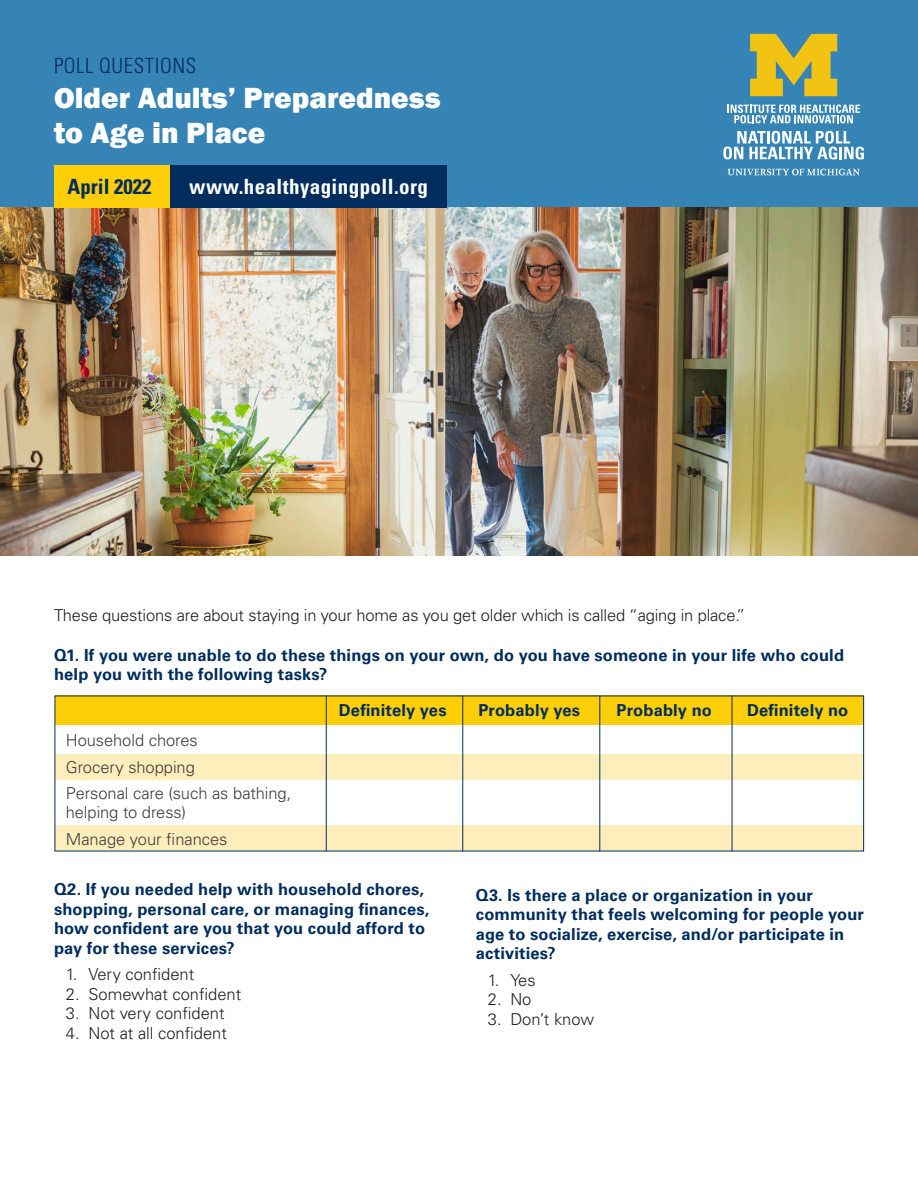
<style>
.page{position:relative;width:918px;height:1188px;background:#fff}
.page>*{position:absolute;margin:0;border:0;box-sizing:border-box;transform-origin:0 0}
.heading{font:800 30px/34.5px "Franklin Gothic";color:#fff}
.t1{font:700 condensed 21px "Univers LT Std";letter-spacing:.02em;color:#fff}
.heading-2{font:300 condensed 21px "Univers LT Std";letter-spacing:.03em;color:#002d5e}
.t2{font:700 condensed 21px "Univers LT Std";color:#002d5e}
.question{font:700 16.5px/19.5px "Univers LT Std";letter-spacing:.01em;color:#002d5e}
.answers2{font:300 16.5px "Univers LT Std";letter-spacing:-.01em;color:#231f20}
.body_copy{font:300 16.5px/19.5px "Univers LT Std";letter-spacing:-.005em;color:#3e3e3f}
.body_copy-2{font:700 16.5px "Univers LT Std";letter-spacing:.005em;color:#002d5e}
</style>
<div class="page">
<div style="left:0;top:0;width:918px;height:208px;background:#3684b6"></div>
<svg style="left:728px;top:169px;width:132px;height:7px"></svg>
<svg style="left:750px;top:34px;width:87px;height:62px"></svg>
<svg style="left:727px;top:105px;width:133px;height:18px"></svg>
<svg style="left:723px;top:131px;width:141px;height:28px"></svg>
<img style="left:0;top:208px;width:918px;height:347px">
<div style="left:169px;top:166px;width:277px;height:42px;background:#002d5e"></div>
<div style="left:54px;top:166px;width:115px;height:42px;background:#fece08"></div>
<div style="left:55px;top:754px;width:809px;height:26px;background:#feeebc"></div>
<div style="left:55px;top:826px;width:809px;height:25px;background:#feeebc"></div>
<div style="left:55px;top:696px;width:809px;height:29px;background:#fece08"></div>
<hr style="left:326px;top:696px;width:1px;height:155px;background:#002d5e">
<hr style="left:462px;top:696px;width:1px;height:155px;background:#002d5e">
<hr style="left:599px;top:696px;width:1px;height:155px;background:#002d5e">
<hr style="left:732px;top:696px;width:1px;height:155px;background:#002d5e">
<p class="heading-2" style="left:54px;top:53px;width:144px">POLL QUESTIONS</p>
<p class="heading" style="left:54px;top:81px;width:388px">Older Adults’ Preparedness to Age in Place</p>
<p class="t2" style="left:68px;top:174px;width:85px">April 2022</p>
<p class="t1" style="left:189px;top:174px;width:240px">www.healthyagingpoll.org</p>
<p class="answers2" style="left:54px;top:605px;width:693px">These questions are about staying in your home as you get older which is called “aging in place.”</p>
<p class="question" style="left:54px;top:645px;width:792px">Q1. If you were unable to do these things on your own, do you have someone in your life who could help you with the following tasks?</p>
<p class="body_copy-2" style="left:339px;top:701px;width:109px">Definitely yes</p>
<p class="body_copy-2" style="left:478px;top:701px;width:103px">Probably yes</p>
<p class="body_copy-2" style="left:617px;top:701px;width:97px">Probably no</p>
<p class="body_copy-2" style="left:747px;top:701px;width:103px">Definitely no</p>
<p class="body_copy" style="left:66px;top:731px;width:134px">Household chores</p>
<p class="body_copy" style="left:66px;top:757px;width:131px">Grocery shopping</p>
<p class="body_copy" style="left:66px;top:783px;width:227px">Personal care (such as bathing, helping to dress)</p>
<p class="body_copy" style="left:66px;top:829px;width:163px">Manage your finances</p>
<p class="question" style="left:54px;top:880px;width:377px">Q2. If you needed help with household chores, shopping, personal care, or managing finances, how confident are you that you could afford to pay for these services?</p>
<p class="answers2" style="left:66px;top:964px;width:130px">1. Very confident</p>
<p class="answers2" style="left:66px;top:984px;width:177px">2. Somewhat confident</p>
<p class="answers2" style="left:66px;top:1003px;width:160px">3. Not very confident</p>
<p class="answers2" style="left:66px;top:1023px;width:162px">4. Not at all confident</p>
<p class="question" style="left:476px;top:885px;width:390px">Q3. Is there a place or organization in your community that feels welcoming for people your age to socialize, exercise, and/or participate in activities?</p>
<p class="answers2" style="left:488px;top:970px;width:49px">1. Yes</p>
<p class="answers2" style="left:488px;top:989px;width:45px">2. No</p>
<p class="answers2" style="left:488px;top:1009px;width:108px">3. Don’t know</p>
</div>
